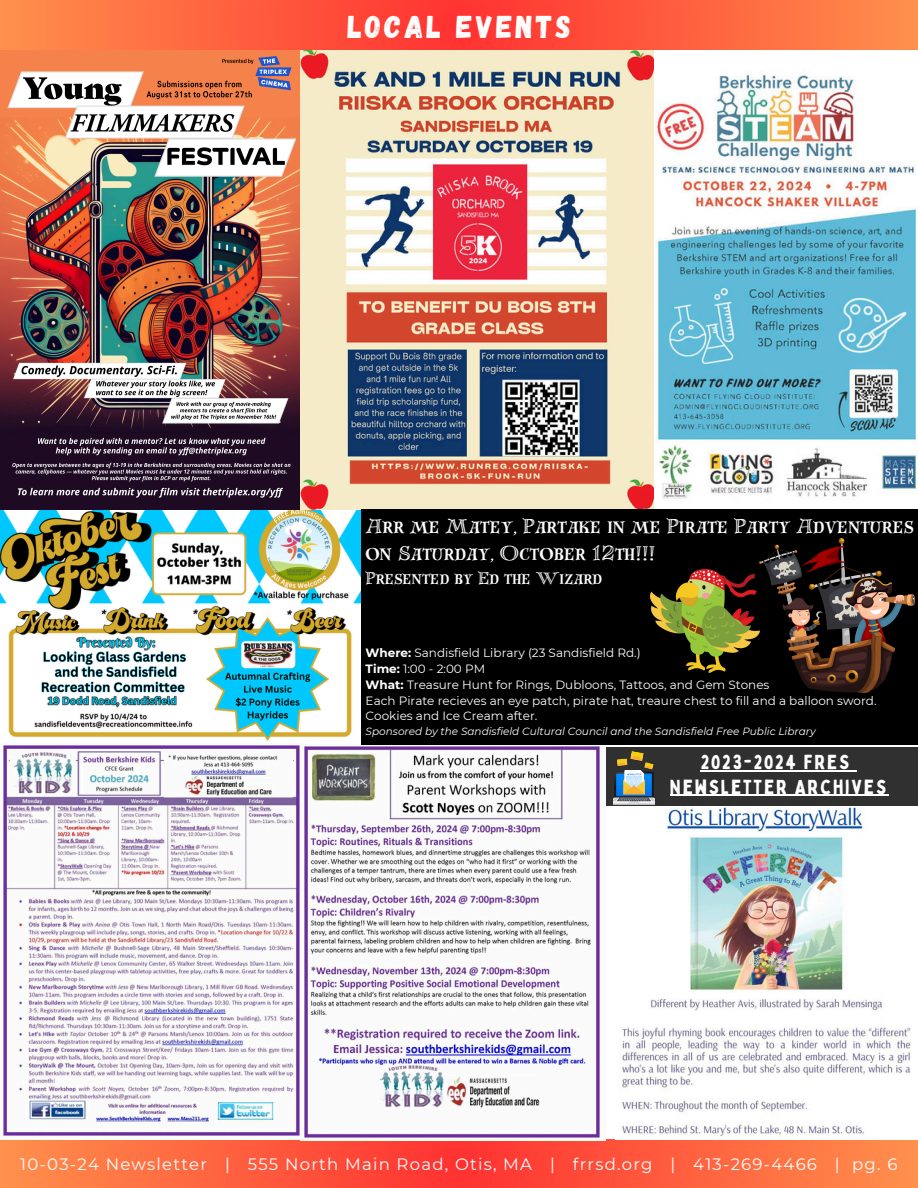
<style>
.page{position:relative;width:918px;height:1188px;background:#fff}
.page>*{position:absolute;margin:0;border:0;box-sizing:border-box;transform-origin:0 0}
.t1{font:31.5px "Gagalin";letter-spacing:.1em;color:#fff}
.t2{font:19.95px/24.2px "Bobby Jones";letter-spacing:.095em;color:#fff;text-align:center}
.t3{font:19.5px/27px "Festive Roman";color:#fff}
.t4{font:16.5px "Montserrat";letter-spacing:.075em;color:#fff}
.t5{font:16.5px "Festive Roman";color:#fff}
.t6{font:12px/15.8px "Montserrat";color:#fff}
.t7{font:italic 10.5px "Montserrat";color:#fff}
.s1{font-weight:700}
</style>
<div class="page">
<svg style="left:0;top:1140px;width:918px;height:48px;background:#fe6240"></svg>
<svg style="left:0;top:0;width:918px;height:51px;background:#fe6241"></svg>
<img style="left:622px;top:806px;width:289px;height:330px">
<img style="left:0;top:510px;width:361px;height:231px">
<img style="left:0;top:51px;width:916px;height:459px">
<div style="left:582px;top:747px;width:336px;height:59px;background:#303030"></div>
<img style="left:614px;top:751px;width:40px;height:53px">
<img style="left:3px;top:745px;width:297px;height:392px">
<img style="left:304px;top:746px;width:301px;height:393px">
<div style="left:361px;top:509px;width:557px;height:236px;background:#000"></div>
<img style="left:759px;top:538px;width:155px;height:155px">
<img style="left:651px;top:570px;width:109px;height:102px">
<hr style="left:701px;top:770px;width:103px;height:2px;background:#fff">
<hr style="left:804px;top:770px;width:47px;height:2px;background:#fff">
<svg style="left:851px;top:770px;width:6px;height:2px"></svg>
<hr style="left:670px;top:795px;width:218px;height:1px;background:#fff">
<p class="t1" style="left:348px;top:6px;width:224px">LOCAL EVENTS</p>
<p class="t3" style="left:366px;top:513px;width:549px">Arr me Matey, Partake in me Pirate Party Adventures on Saturday, October 12th!!!</p>
<p class="t5" style="left:366px;top:571px;width:238px">Presented by Ed the Wizard</p>
<p class="t6" style="left:366px;top:645px;width:277px"><span class="s1">Where:</span> Sandisfield Library (23 Sandisfield Rd.)</p>
<p class="t6" style="left:366px;top:661px;width:121px"><span class="s1">Time:</span> 1:00 - 2:00 PM</p>
<p class="t6" style="left:366px;top:677px;width:405px"><span class="s1">What:</span> Treasure Hunt for Rings, Dubloons, Tattoos, and Gem Stones</p>
<p class="t6" style="left:366px;top:693px;width:512px">Each Pirate recieves an eye patch, pirate hat, treaure chest to fill and a balloon sword.<br>Cookies and Ice Cream after.</p>
<p class="t7" style="left:366px;top:725px;width:452px">Sponsored by the Sandisfield Cultural Council and the Sandisfield Free Public Library</p>
<h2 class="t2" style="left:670px;top:750px;width:218px">2023-2024 FRES<br>NEWSLETTER ARCHIVES</h2>
<h3 class="t4" style="left:20px;top:1154px;width:879px">10-03-24 Newsletter | 555 North Main Road, Otis, MA | frrsd.org | 413-269-4466 | pg. 6</h3>
</div>
